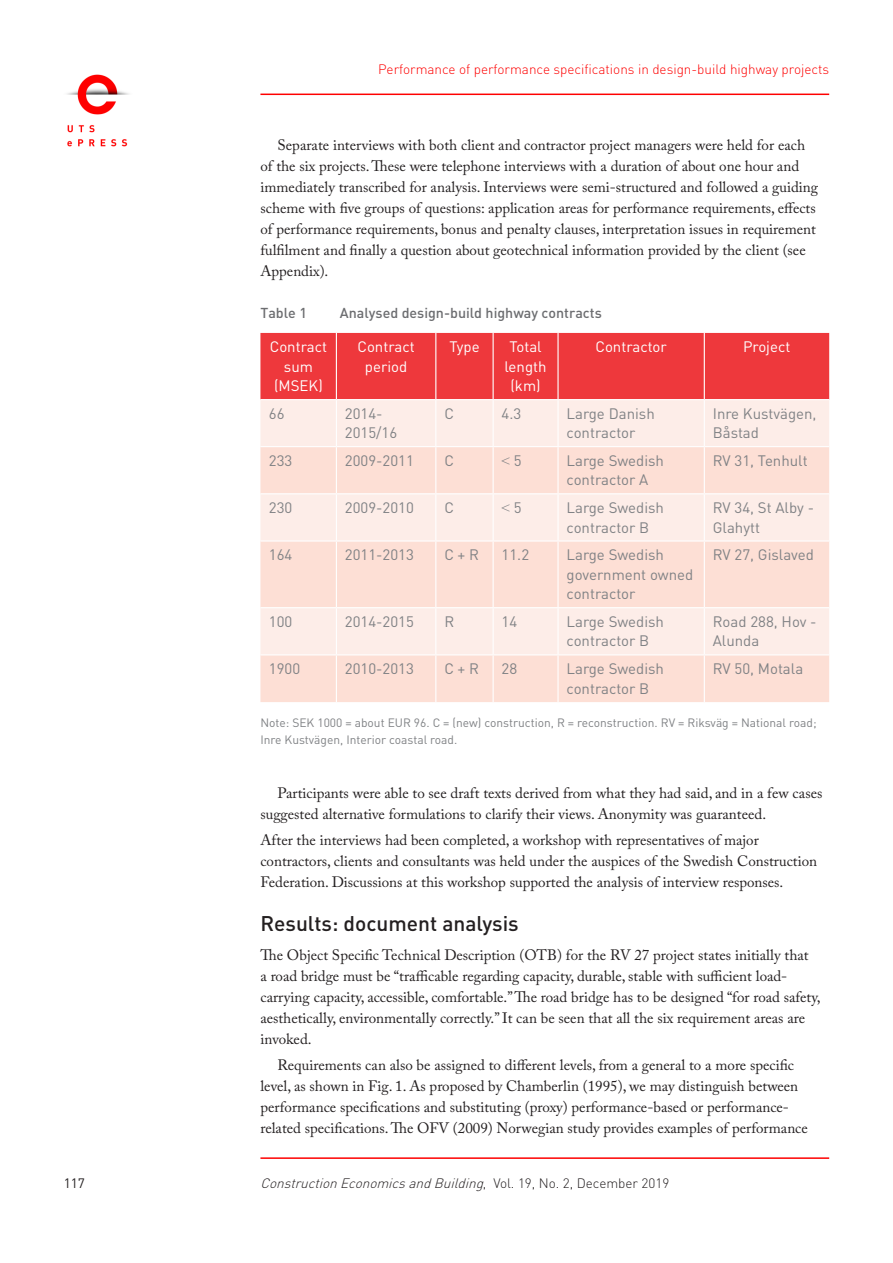
<style>
.page{position:relative;width:893px;height:1263px;background:#fff}
.page>*{position:absolute;margin:0;border:0;box-sizing:border-box;transform-origin:0 0}
.A_head{font:500 21px "DIN Pro";color:#231f20}
.body_copy_-_indent{font:15px/21px "Adobe Caslon Pro";color:#231f20}
.Body_copy_-_1st_para{font:15px/21px "Adobe Caslon Pro";color:#231f20}
.T_Body{font:15px/19.5px "DIN";color:#808285}
.T_Head{font:15px/19.5px "DIN";color:#fff;text-align:center}
.T_Body-2{font:15px "Times New Roman";color:#808285}
.Caption_Table{font:500 14.25px "DIN";color:#6c6d70}
.t1{font:300 13.5px "DIN Pro";color:#fe0000}
.t2{font:italic 300 13.5px "DIN Pro";color:#231f20}
.t3{font:13.5px "DIN Pro";color:#231f20}
.T_Footnote{font:12px/16.5px "DIN";color:#808285}
.s1{font-family:"DIN"}
.s2{font-style:normal}
</style>
<div class="page">
<hr style="left:260px;top:1157px;width:569px;height:2px;background:#fe0000">
<div style="left:260px;top:333px;width:569px;height:66px;background:#ee383c"></div>
<div style="left:260px;top:400px;width:569px;height:46px;background:#fdede8"></div>
<svg style="left:260px;top:447px;width:569px;height:255px;background:#fde4dc"></svg>
<hr style="left:336px;top:333px;width:1px;height:66px;background:#fff">
<hr style="left:435px;top:333px;width:1px;height:66px;background:#fff">
<hr style="left:493px;top:333px;width:1px;height:66px;background:#fff">
<hr style="left:557px;top:333px;width:2px;height:66px;background:#fff">
<hr style="left:704px;top:333px;width:1px;height:66px;background:#fff">
<hr style="left:336px;top:400px;width:1px;height:46px;background:#fff">
<hr style="left:435px;top:400px;width:1px;height:46px;background:#fff">
<hr style="left:493px;top:400px;width:1px;height:46px;background:#fff">
<hr style="left:557px;top:400px;width:2px;height:46px;background:#fff">
<hr style="left:704px;top:400px;width:1px;height:46px;background:#fff">
<hr style="left:336px;top:447px;width:1px;height:46px;background:#fff">
<hr style="left:435px;top:447px;width:1px;height:46px;background:#fff">
<hr style="left:493px;top:447px;width:1px;height:46px;background:#fff">
<hr style="left:557px;top:447px;width:2px;height:46px;background:#fff">
<hr style="left:704px;top:447px;width:1px;height:46px;background:#fff">
<hr style="left:260px;top:493px;width:76px;height:1px;background:#fff">
<hr style="left:336px;top:493px;width:100px;height:1px;background:#fff">
<hr style="left:336px;top:494px;width:1px;height:46px;background:#fff">
<hr style="left:436px;top:493px;width:57px;height:1px;background:#fff">
<hr style="left:435px;top:494px;width:1px;height:46px;background:#fff">
<hr style="left:493px;top:493px;width:65px;height:1px;background:#fff">
<hr style="left:493px;top:494px;width:1px;height:46px;background:#fff">
<hr style="left:558px;top:493px;width:146px;height:1px;background:#fff">
<hr style="left:557px;top:494px;width:2px;height:46px;background:#fff">
<hr style="left:704px;top:493px;width:125px;height:1px;background:#fff">
<hr style="left:704px;top:494px;width:1px;height:46px;background:#fff">
<hr style="left:260px;top:540px;width:76px;height:2px;background:#fff">
<hr style="left:336px;top:540px;width:100px;height:2px;background:#fff">
<hr style="left:336px;top:542px;width:1px;height:65px;background:#fff">
<hr style="left:436px;top:540px;width:57px;height:2px;background:#fff">
<hr style="left:435px;top:542px;width:1px;height:65px;background:#fff">
<hr style="left:493px;top:540px;width:65px;height:2px;background:#fff">
<hr style="left:493px;top:542px;width:1px;height:65px;background:#fff">
<hr style="left:558px;top:540px;width:146px;height:2px;background:#fff">
<hr style="left:557px;top:542px;width:2px;height:65px;background:#fff">
<hr style="left:704px;top:540px;width:125px;height:2px;background:#fff">
<hr style="left:704px;top:542px;width:1px;height:65px;background:#fff">
<hr style="left:260px;top:607px;width:76px;height:1px;background:#fff">
<hr style="left:336px;top:607px;width:100px;height:1px;background:#fff">
<hr style="left:336px;top:608px;width:1px;height:46px;background:#fff">
<hr style="left:436px;top:607px;width:57px;height:1px;background:#fff">
<hr style="left:435px;top:608px;width:1px;height:46px;background:#fff">
<hr style="left:493px;top:607px;width:65px;height:1px;background:#fff">
<hr style="left:493px;top:608px;width:1px;height:46px;background:#fff">
<hr style="left:558px;top:607px;width:146px;height:1px;background:#fff">
<hr style="left:557px;top:608px;width:2px;height:46px;background:#fff">
<hr style="left:704px;top:607px;width:125px;height:1px;background:#fff">
<hr style="left:704px;top:608px;width:1px;height:46px;background:#fff">
<hr style="left:260px;top:654px;width:76px;height:1px;background:#fff">
<hr style="left:336px;top:654px;width:100px;height:1px;background:#fff">
<hr style="left:336px;top:655px;width:1px;height:47px;background:#fff">
<hr style="left:436px;top:654px;width:57px;height:1px;background:#fff">
<hr style="left:435px;top:655px;width:1px;height:47px;background:#fff">
<hr style="left:493px;top:654px;width:65px;height:1px;background:#fff">
<hr style="left:493px;top:655px;width:1px;height:47px;background:#fff">
<hr style="left:558px;top:654px;width:146px;height:1px;background:#fff">
<hr style="left:557px;top:655px;width:2px;height:47px;background:#fff">
<hr style="left:704px;top:654px;width:125px;height:1px;background:#fff">
<hr style="left:704px;top:655px;width:1px;height:47px;background:#fff">
<img style="left:67px;top:74px;width:62px;height:73px">
<hr style="left:260px;top:94px;width:569px;height:1px;background:#fe0000">
<p class="t1" style="left:378px;top:60px;width:452px">Performance of performance specifications in design-build highway projects</p>
<p class="body_copy_-_indent" style="left:260px;top:134px;width:559px;text-indent:17px">Separate interviews with both client and contractor project managers were held for each of the six projects. These were telephone interviews with a duration of about one hour and immediately transcribed for analysis. Interviews were semi-structured and followed a guiding scheme with five groups of questions: application areas for performance requirements, effects of performance requirements, bonus and penalty clauses, interpretation issues in requirement fulfilment and finally a question about geotechnical information provided by the client (see Appendix).</p>
<p class="Caption_Table" style="left:260px;top:304px;width:48px">Table 1</p>
<p class="Caption_Table" style="left:340px;top:304px;width:263px">Analysed design-build highway contracts</p>
<p class="T_Head" style="left:270px;top:337px;width:59px">Contract sum (MSEK)</p>
<p class="T_Head" style="left:357px;top:337px;width:59px">Contract period</p>
<p class="T_Head" style="left:449px;top:337px;width:32px">Type</p>
<p class="T_Head" style="left:505px;top:337px;width:44px">Total length (km)</p>
<p class="T_Head" style="left:595px;top:337px;width:73px">Contractor</p>
<p class="T_Head" style="left:743px;top:337px;width:49px">Project</p>
<p class="T_Body" style="left:269px;top:403px;width:17px">66</p>
<p class="T_Body" style="left:345px;top:403px;width:54px">2014-<br>2015/16</p>
<p class="T_Body" style="left:444px;top:403px;width:11px">C</p>
<p class="T_Body" style="left:502px;top:403px;width:21px">4.3</p>
<p class="T_Body" style="left:567px;top:403px;width:90px">Large Danish contractor</p>
<p class="T_Body" style="left:713px;top:403px;width:105px">Inre Kustvägen,<br>Båstad</p>
<p class="T_Body" style="left:269px;top:450px;width:25px">233</p>
<p class="T_Body" style="left:345px;top:450px;width:71px">2009-2011</p>
<p class="T_Body" style="left:444px;top:450px;width:11px">C</p>
<p class="T_Body-2" style="left:502px;top:450px;width:22px">&lt; <span class="s1">5</span></p>
<p class="T_Body" style="left:567px;top:450px;width:99px">Large Swedish contractor A</p>
<p class="T_Body" style="left:713px;top:450px;width:96px">RV 31, Tenhult</p>
<p class="T_Body" style="left:269px;top:498px;width:25px">230</p>
<p class="T_Body" style="left:345px;top:498px;width:71px">2009-2010</p>
<p class="T_Body" style="left:444px;top:498px;width:11px">C</p>
<p class="T_Body-2" style="left:502px;top:497px;width:22px">&lt; <span class="s1">5</span></p>
<p class="T_Body" style="left:567px;top:498px;width:99px">Large Swedish contractor B</p>
<p class="T_Body" style="left:713px;top:498px;width:103px">RV 34, St Alby -<br>Glahytt</p>
<p class="T_Body" style="left:269px;top:545px;width:25px">164</p>
<p class="T_Body" style="left:345px;top:545px;width:71px">2011-2013</p>
<p class="T_Body" style="left:444px;top:545px;width:36px">C + R</p>
<p class="T_Body" style="left:502px;top:545px;width:29px">11.2</p>
<p class="T_Body" style="left:567px;top:545px;width:128px">Large Swedish government owned contractor</p>
<p class="T_Body" style="left:713px;top:545px;width:103px">RV 27, Gislaved</p>
<p class="T_Body" style="left:269px;top:611px;width:25px">100</p>
<p class="T_Body" style="left:345px;top:611px;width:71px">2014-2015</p>
<p class="T_Body" style="left:444px;top:611px;width:11px">R</p>
<p class="T_Body" style="left:502px;top:611px;width:17px">14</p>
<p class="T_Body" style="left:567px;top:611px;width:99px">Large Swedish contractor B</p>
<p class="T_Body" style="left:713px;top:611px;width:105px">Road 288, Hov -<br>Alunda</p>
<p class="T_Body" style="left:269px;top:659px;width:33px">1900</p>
<p class="T_Body" style="left:345px;top:659px;width:71px">2010-2013</p>
<p class="T_Body" style="left:444px;top:659px;width:36px">C + R</p>
<p class="T_Body" style="left:502px;top:659px;width:17px">28</p>
<p class="T_Body" style="left:567px;top:659px;width:99px">Large Swedish contractor B</p>
<p class="T_Body" style="left:713px;top:659px;width:92px">RV 50, Motala</p>
<p class="T_Footnote" style="left:260px;top:714px;width:558px">Note: SEK 1000 = about EUR 96. C = (new) construction, R = reconstruction. RV = Riksväg = National road;<br>Inre Kustvägen, Interior coastal road.</p>
<p class="body_copy_-_indent" style="left:260px;top:783px;width:563px;text-indent:17px">Participants were able to see draft texts derived from what they had said, and in a few cases suggested alternative formulations to clarify their views. Anonymity was guaranteed.</p>
<p class="Body_copy_-_1st_para" style="left:260px;top:829px;width:558px">After the interviews had been completed, a workshop with representatives of major contractors, clients and consultants was held under the auspices of the Swedish Construction<br>Federation. Discussions at this workshop supported the analysis of interview responses.</p>
<p class="A_head" style="left:260px;top:909px;width:260px">Results: document analysis</p>
<p class="Body_copy_-_1st_para" style="left:260px;top:944px;width:562px">The Object Specific Technical Description (OTB) for the RV 27 project states initially that<br>a road bridge must be “trafficable regarding capacity, durable, stable with sufficient load&shy;carrying capacity, accessible, comfortable.” The road bridge has to be designed “for road safety, aesthetically, environmentally correctly.” It can be seen that all the six requirement areas are invoked.</p>
<p class="body_copy_-_indent" style="left:260px;top:1054px;width:549px;text-indent:17px">Requirements can also be assigned to different levels, from a general to a more specific level, as shown in Fig. 1. As proposed by Chamberlin (1995), we may distinguish between performance specifications and substituting (proxy) performance-based or performance&shy;related specifications. The OFV (2009) Norwegian study provides examples of performance</p>
<p class="t3" style="left:64px;top:1174px;width:23px">117</p>
<p class="t2" style="left:260px;top:1174px;width:410px">ConstructionEconomicsandBuilding<span class="s2">, Vo l . 1 9 , N o . 2 , D e c e m b e r 2 0 1 9</span></p>
</div>
